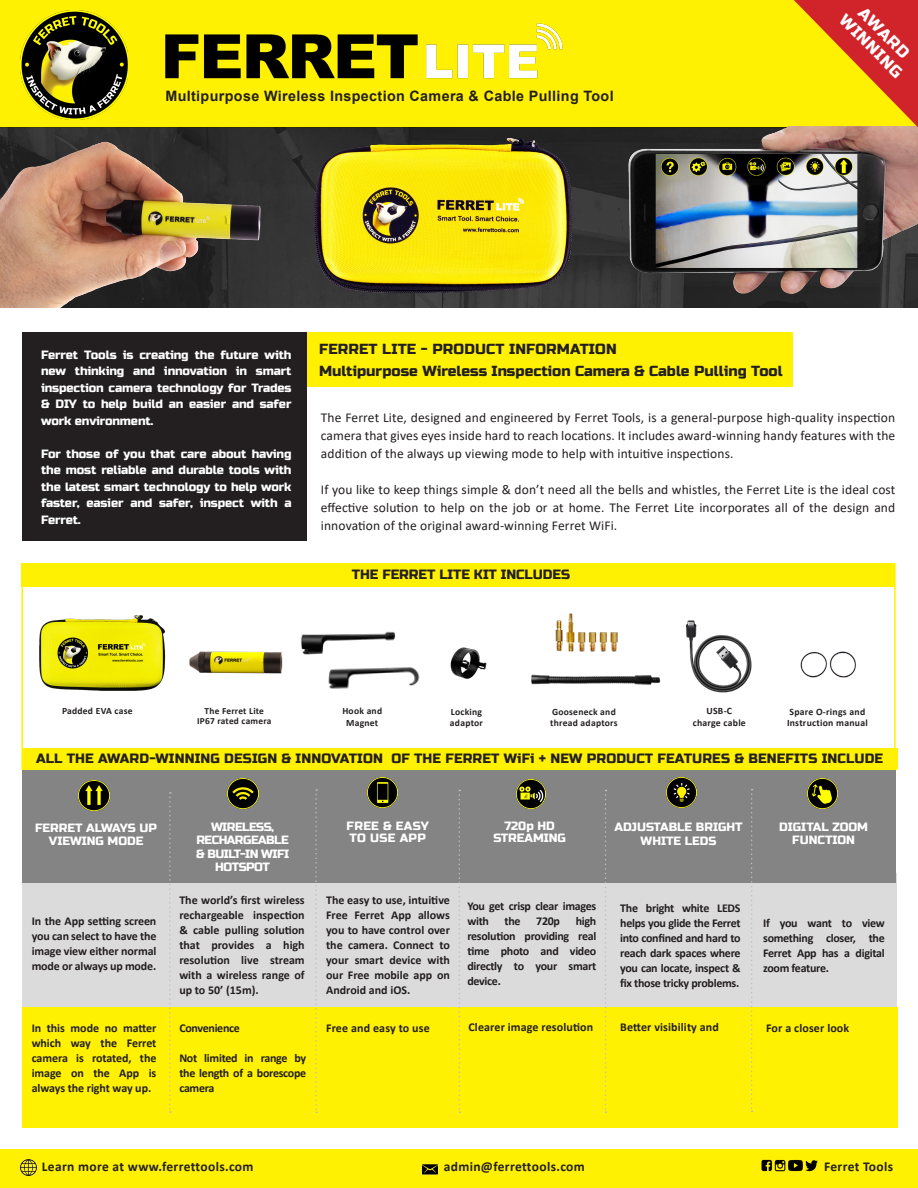
<style>
.page{position:relative;width:918px;height:1188px;background:#fff}
.page>*{position:absolute;margin:0;border:0;box-sizing:border-box;transform-origin:0 0}
.t1{font:16.35px "Russo One";color:#fff}
.t2{font:14.55px "Russo One";color:#231f20}
.t3{font:700 14.4px "Arial";letter-spacing:.025em;color:#231f20}
.t4{font:13.5px/18px "Calibri";letter-spacing:.01em;color:#231f20;text-align:justify}
.t5{font:13.5px "Russo One";letter-spacing:.01em;color:#231f20}
.t6{font:700 13.5px "Calibri";letter-spacing:.025em;color:#231f20}
.t7{font:700 12px/15px "Calibri";letter-spacing:-.015em;color:#231f20;text-align:justify}
.t8{font:12px/16.5px "Russo One";letter-spacing:-.01em;color:#fff;text-align:justify}
.t9{font:700 12px "Calibri";letter-spacing:.01em;color:#231f20}
.t10{font:12px/13.5px "Russo One";letter-spacing:-.04em;color:#fff;text-align:center}
.t11{font:12px "Russo One";letter-spacing:.025em;color:#fff}
.t12{font:700 9.75px "Calibri";letter-spacing:.025em;color:#231f20}
.t13{font:700 9.6px "Calibri";letter-spacing:.025em;color:#231f20}
.t14{font:700 9.3px "Calibri";letter-spacing:.025em;color:#231f20}
</style>
<div class="page">
<div style="left:22px;top:765px;width:874px;height:118px;background:#858485"></div>
<div style="left:22px;top:748px;width:876px;height:22px;background:#fff101"></div>
<div style="left:22px;top:564px;width:873px;height:23px;background:#fff101"></div>
<div style="left:22px;top:1007px;width:875px;height:120px;background:#fff101"></div>
<img style="left:79px;top:780px;width:30px;height:30px">
<svg style="left:22px;top:873px;width:874px;height:134px;background:#d5d4d5"></svg>
<svg style="left:169px;top:792px;width:2px;height:321px"></svg>
<svg style="left:315px;top:789px;width:2px;height:324px"></svg>
<svg style="left:459px;top:790px;width:1px;height:323px"></svg>
<svg style="left:605px;top:790px;width:2px;height:323px"></svg>
<svg style="left:751px;top:789px;width:2px;height:323px"></svg>
<img style="left:228px;top:779px;width:30px;height:30px">
<img style="left:368px;top:777px;width:30px;height:31px">
<img style="left:516px;top:780px;width:29px;height:29px">
<img style="left:667px;top:777px;width:30px;height:31px">
<img style="left:807px;top:778px;width:31px;height:31px">
<div style="left:0;top:1149px;width:918px;height:39px;background:#fff101"></div>
<img style="left:20px;top:1159px;width:18px;height:17px">
<img style="left:421px;top:1164px;width:18px;height:11px">
<img style="left:761px;top:1160px;width:57px;height:12px">
<div style="left:0;top:0;width:918px;height:127px;background:#fff101"></div>
<img style="left:0;top:127px;width:557px;height:180px">
<img style="left:39px;top:613px;width:127px;height:78px">
<img style="left:328px;top:667px;width:92px;height:22px">
<img style="left:306px;top:631px;width:94px;height:48px">
<img style="left:555px;top:613px;width:63px;height:39px">
<img style="left:450px;top:647px;width:37px;height:32px">
<img style="left:685px;top:620px;width:67px;height:73px">
<img style="left:800px;top:651px;width:56px;height:27px">
<div style="left:21px;top:564px;width:875px;height:206px;border:2px solid #fff101"></div>
<div style="left:307px;top:332px;width:486px;height:54px;background:#fff101"></div>
<div style="left:22px;top:332px;width:285px;height:209px;background:#231f20"></div>
<img style="left:165px;top:23px;width:398px;height:56px">
<img style="left:20px;top:11px;width:107px;height:108px">
<img style="left:531px;top:674px;width:130px;height:11px">
<img style="left:0;top:130px;width:272px;height:177px">
<img style="left:189px;top:634px;width:117px;height:40px">
<img style="left:296px;top:127px;width:261px;height:179px">
<img style="left:557px;top:127px;width:361px;height:180px">
<svg style="left:794px;top:0;width:124px;height:127px"></svg>
<p class="t3" style="left:165px;top:86px;width:450px">Multipurpose Wireless Inspection Camera &amp; Cable Pulling Tool</p>
<p class="t1" style="left:868px;top:3px;width:66px;rotate:45deg">AWARD</p>
<p class="t1" style="left:849px;top:10px;width:83px;rotate:45deg">WINNING</p>
<p class="t8" style="left:41px;top:347px;width:252px">Ferret Tools is creating the future with new thinking and innovation in smart inspection camera technology for Trades &amp; DIY to help build an easier and safer work environment.</p>
<p class="t8" style="left:41px;top:446px;width:252px">For those of you that care about having the most reliable and durable tools with the latest smart technology to help work faster, easier and safer, inspect with a Ferret.</p>
<p class="t2" style="left:319px;top:340px;width:299px">FERRET LITE - PRODUCT INFORMATION</p>
<p class="t2" style="left:319px;top:363px;width:465px">Multipurpose Wireless Inspection Camera &amp; Cable Pulling Tool</p>
<p class="t4" style="left:321px;top:408px;width:576px">The Ferret Lite, designed and engineered by Ferret Tools, is a general-purpose high-quality inspection camera that gives eyes inside hard to reach locations. It includes award-winning handy features with the addition of the always up viewing mode to help with intuitive inspections.</p>
<p class="t4" style="left:321px;top:480px;width:576px">If you like to keep things simple &amp; don’t need all the bells and whistles, the Ferret Lite is the ideal cost effective solution to help on the job or at home. The Ferret Lite incorporates all of the design and innovation of the original award-winning Ferret WiFi.</p>
<p class="t5" style="left:352px;top:566px;width:220px">THE FERRET LITE KIT INCLUDES</p>
<p class="t13" style="left:62px;top:704px;width:72px">Padded EVA case</p>
<p class="t14" style="left:205px;top:704px;width:61px">The Ferret Lite</p>
<p class="t14" style="left:197px;top:715px;width:76px">IP67 rated camera</p>
<p class="t13" style="left:342px;top:704px;width:41px">Hook and</p>
<p class="t13" style="left:346px;top:716px;width:34px">Magnet</p>
<p class="t13" style="left:451px;top:705px;width:33px">Locking</p>
<p class="t13" style="left:450px;top:716px;width:34px">adaptor</p>
<p class="t13" style="left:552px;top:705px;width:65px">Gooseneck and</p>
<p class="t13" style="left:550px;top:716px;width:69px">thread adaptors</p>
<p class="t12" style="left:707px;top:704px;width:27px">USB-C</p>
<p class="t12" style="left:693px;top:715px;width:55px">charge cable</p>
<p class="t12" style="left:790px;top:704px;width:77px">Spare O-rings and</p>
<p class="t12" style="left:787px;top:716px;width:82px">Instruction manual</p>
<p class="t5" style="left:36px;top:751px;width:849px">ALL THE AWARD-WINNING DESIGN &amp; INNOVATION OF THE FERRET WiFi + NEW PRODUCT FEATURES &amp; BENEFITS INCLUDE</p>
<p class="t8" style="left:35px;top:820px;width:123px">FERRET ALWAYS UP</p>
<p class="t8" style="left:49px;top:833px;width:96px">VIEWING MODE</p>
<p class="t7" style="left:32px;top:914px;width:126px">In the App setting screen you can select to have the image view either normal mode or always up mode.</p>
<p class="t7" style="left:32px;top:1021px;width:126px">In this mode no matter which way the Ferret camera is rotated, the image on the App is always the right way up.</p>
<p class="t10" style="left:211px;top:820px;width:65px">WIRELESS,</p>
<p class="t10" style="left:196px;top:834px;width:94px">RECHARGEABLE</p>
<p class="t10" style="left:196px;top:847px;width:95px">&amp; BUILT-IN WIFI<br>HOTSPOT</p>
<p class="t7" style="left:179px;top:893px;width:127px">The world’s first wireless rechargeable inspection &amp; cable pulling solution that provides a high resolution live stream with a wireless range of up to 50’ (15m).</p>
<p class="t7" style="left:179px;top:1020px;width:62px">Convenience</p>
<p class="t7" style="left:179px;top:1050px;width:128px">Not limited in range by the length of a borescope camera</p>
<p class="t11" style="left:347px;top:819px;width:84px">FREE &amp; EASY</p>
<p class="t8" style="left:350px;top:830px;width:78px">TO USE APP</p>
<p class="t8" style="left:505px;top:818px;width:52px">720p HD</p>
<p class="t8" style="left:493px;top:830px;width:74px">STREAMING</p>
<p class="t8" style="left:614px;top:820px;width:130px;line-height:13.5px;text-align:center">ADJUSTABLE BRIGHT<br>WHITE LEDS</p>
<p class="t8" style="left:779px;top:819px;width:90px">DIGITAL ZOOM</p>
<p class="t8" style="left:792px;top:832px;width:64px">FUNCTION</p>
<p class="t7" style="left:326px;top:893px;width:125px">The easy to use, intuitive Free Ferret App allows you to have control over the camera. Connect to your smart device with our Free mobile app on Android and iOS.</p>
<p class="t7" style="left:467px;top:899px;width:130px">You get crisp clear images with</p>
<p class="t7" style="left:467px;top:914px;width:130px;text-indent:108px">high resolution providing real time photo and video directly to your smart device.</p>
<p class="t7" style="left:505px;top:914px;width:18px">the</p>
<p class="t7" style="left:536px;top:914px;width:25px">720p</p>
<p class="t7" style="left:620px;top:901px;width:122px">The bright white LEDS helps you glide the Ferret into confined and hard to reach dark spaces where you can locate, inspect &amp; fix those tricky problems.</p>
<p class="t7" style="left:763px;top:915px;width:123px">If you want to view something closer, the Ferret App has a digital zoom feature.</p>
<p class="t9" style="left:326px;top:1019px;width:105px">Free and easy to use</p>
<p class="t9" style="left:469px;top:1019px;width:126px">Clearer image resolution</p>
<p class="t9" style="left:620px;top:1018px;width:100px">Better visibility and</p>
<p class="t9" style="left:766px;top:1020px;width:85px">For a closer look</p>
<p class="t6" style="left:42px;top:1157px;width:213px">Learn more at www.ferrettools.com</p>
<p class="t6" style="left:444px;top:1157px;width:143px">admin@ferrettools.com</p>
<p class="t6" style="left:824px;top:1157px;width:71px">Ferret Tools</p>
</div>
